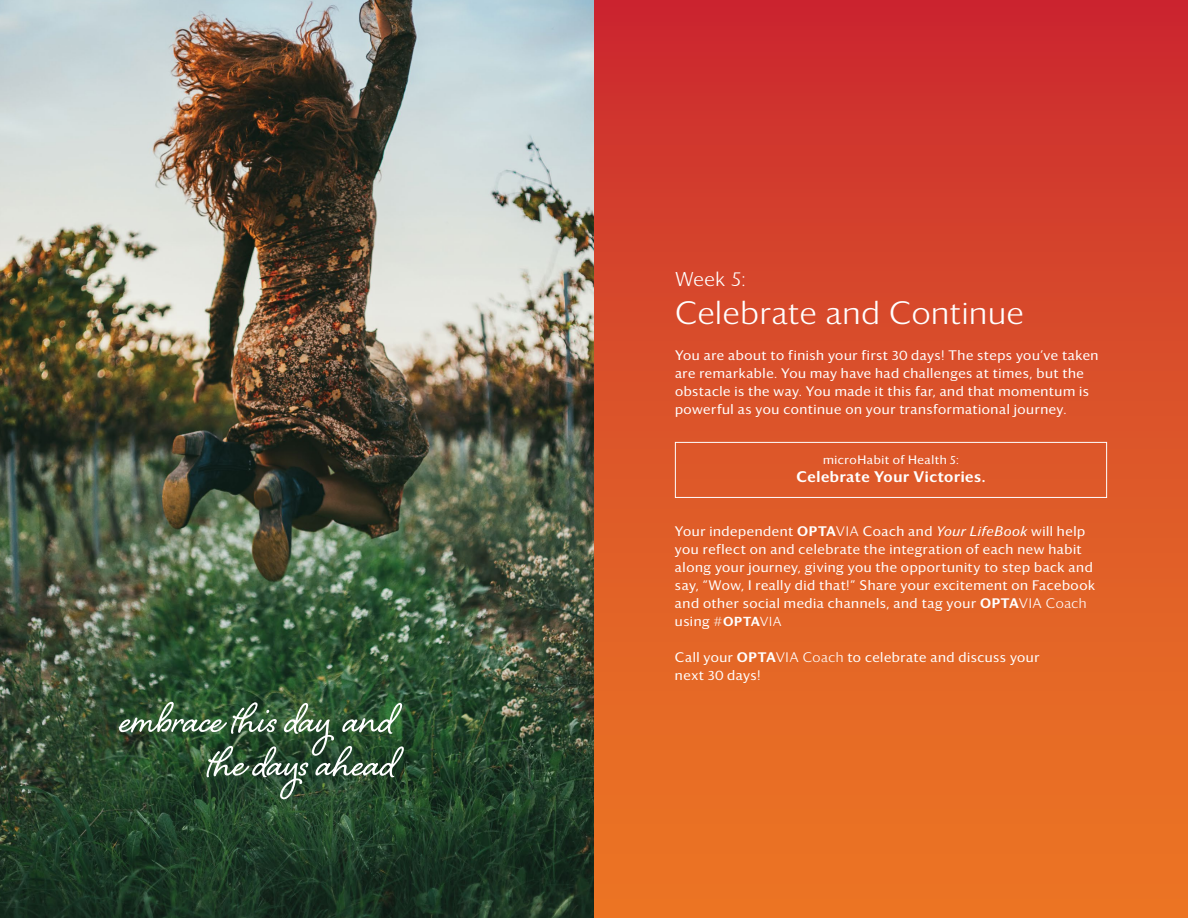
<style>
.page{position:relative;width:1188px;height:918px;background:#fff}
.page>*{position:absolute;margin:0;border:0;box-sizing:border-box;transform-origin:0 0}
.t1{font:52.5px/43.5px "Shelby Basic";color:#fff;text-align:right}
.t2{font:31.5px "Darby Sans Light TSFL";letter-spacing:.025em;color:#fff}
.t3{font:19.5px "Darby Sans Light TSFL";color:#fff}
.t4{font:15px "Darby Sans Medium TSFL";letter-spacing:.04em;color:#fff}
.t5{font:13.5px/18px "Darby Sans Regular TSFL";letter-spacing:.04em;color:#fff}
.t6{font:12px "Darby Sans Regular TSFL";letter-spacing:.045em;color:#fff}
.s1{font-family:"Darby Sans Medium TSFL"}
.s2{font-family:"Darby Sans Light TSFL"}
.s3{font-family:"Darby Sans Regular Italic TSF"}
.s4{font-family:"Darby Sans Light TSFL";font-size:12.75px}
.s5{font-family:"Darby Sans Medium TSFL";font-size:12.75px}
</style>
<div class="page">
<img style="left:0;top:0;width:594px;height:918px">
<div style="left:594px;top:0;width:594px;height:918px;background:linear-gradient(to bottom,#cb2c2f,#ed7b23)"></div>
<div style="left:675px;top:442px;width:432px;height:56px;border:1px solid #fff"></div>
<h1 class="t1" style="left:120px;top:703px;width:278px">embrace this day and the days ahead</h1>
<h3 class="t3" style="left:675px;top:266px;width:72px">Week 5:</h3>
<h2 class="t2" style="left:675px;top:291px;width:350px">Celebrate and Continue</h2>
<p class="t5" style="left:675px;top:345px;width:425px">You are about to finish your first 30 days! The steps you’ve taken are remarkable. You may have had challenges at times, but the obstacle is the way. You made it this far, and that momentum is powerful as you continue on your transformational journey.</p>
<p class="t6" style="left:823px;top:452px;width:137px">microHabit of Health 5:</p>
<p class="t4" style="left:797px;top:466px;width:190px">Celebrate Your Victories.</p>
<p class="t5" style="left:675px;top:522px;width:422px">Your independent <span class="s1">OPTA</span><span class="s2">VIA</span> Coach and <span class="s3">Your LifeBook</span> will help you reflect on and celebrate the integration of each new habit along your journey, giving you the opportunity to step back and say, “Wow, I really did that!” Share your excitement on Facebook and other social media channels, and tag your <span class="s1">OPTA</span><span class="s2">VIA Coach </span>using <span class="s4">#</span><span class="s5">OPTA</span><span class="s4">VIA</span></p>
<p class="t5" style="left:675px;top:648px;width:366px">Call your <span class="s1">OPTA</span><span class="s2">VIA Coach</span> to celebrate and discuss your next 30 days!</p>
</div>
